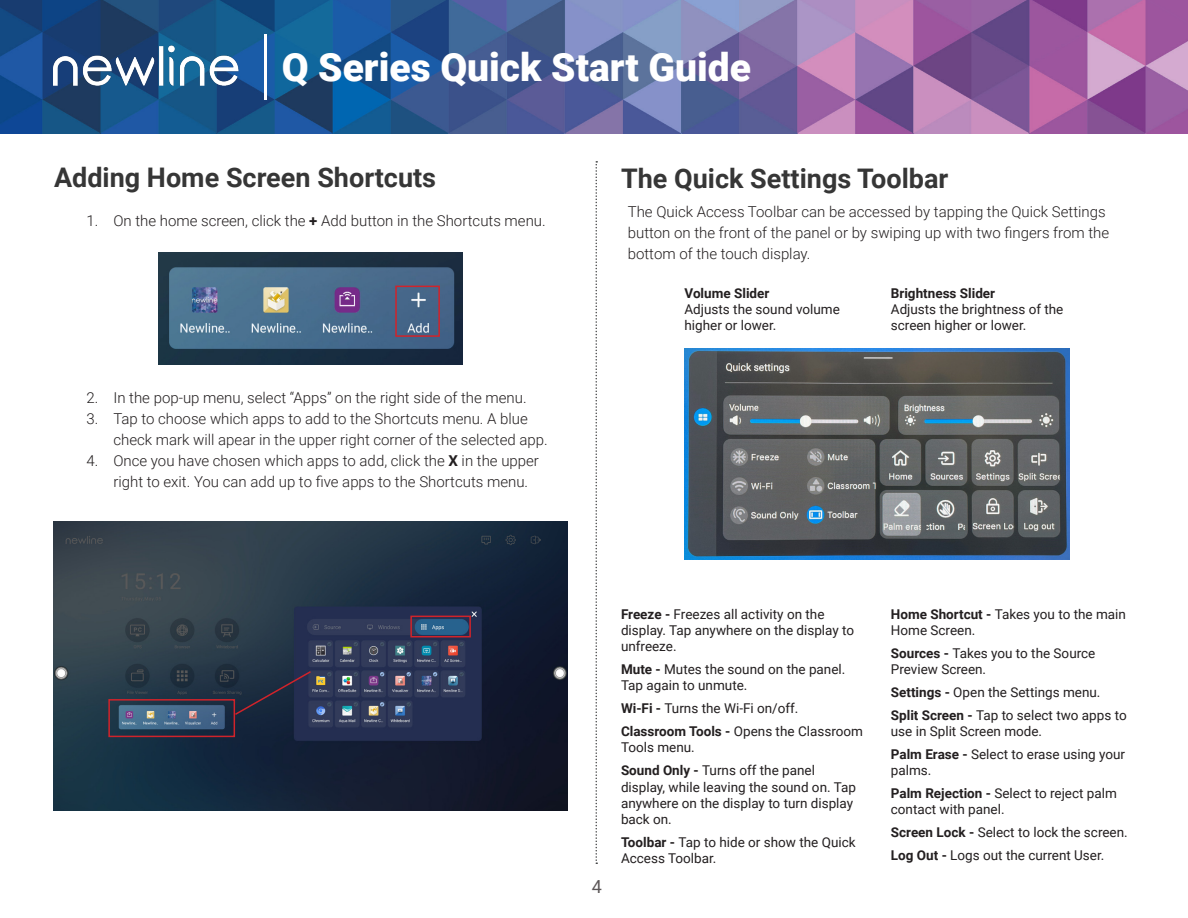
<style>
.page{position:relative;width:1188px;height:918px;background:#fff}
.page>*{position:absolute;margin:0;border:0;box-sizing:border-box;transform-origin:0 0}
.t1{font:900 39px "Roboto";color:#fff}
.t2{font:700 27px "Roboto";color:#363636}
.Paragraph_Style_1{font:18px "Roboto";color:#5c5758}
.t3{font:300 15px/21px "Roboto";color:#231f20}
.t4{font:13.5px/16.2px "Roboto";color:#231f20}
.t5{font:700 13.5px "Roboto";color:#231f20}
.s1{font-weight:700}
</style>
<div class="page">
<img style="left:0;top:0;width:1188px;height:134px">
<hr style="left:264px;top:34px;width:3px;height:66px;background:#fff">
<img style="left:53px;top:46px;width:186px;height:40px">
<img style="left:158px;top:253px;width:305px;height:112px">
<div style="left:395px;top:286px;width:45px;height:51px;border:2px solid #d1232a"></div>
<svg style="left:596px;top:161px;width:1px;height:703px"></svg>
<img style="left:54px;top:521px;width:513px;height:289px">
<svg style="left:233px;top:670px;width:80px;height:46px;background:#242c42"></svg>
<div style="left:108px;top:699px;width:127px;height:38px;border:2px solid #d1232a"></div>
<div style="left:410px;top:616px;width:61px;height:21px;border:2px solid #d1232a"></div>
<img style="left:684px;top:348px;width:386px;height:211px">
<p class="t1" style="left:282px;top:40px;width:471px">Q Series Quick Start Guide</p>
<p class="t2" style="left:54px;top:159px;width:384px">Adding Home Screen Shortcuts</p>
<p class="t3" style="left:86px;top:209px;width:461px">1. On the home screen, click the <span class="s1">+</span> Add button in the Shortcuts menu.</p>
<p class="t3" style="left:86px;top:386px;width:442px">2. In the pop-up menu, select “Apps” on the right side of the menu.</p>
<p class="t3" style="left:113px;top:407px;width:436px;text-indent:-27px">3. Tap to choose which apps to add to the Shortcuts menu. A blue check mark will apear in the upper right corner of the selected app.</p>
<p class="t3" style="left:113px;top:449px;width:427px;text-indent:-27px">4. Once you have chosen which apps to add, click the <span class="s1">X</span> in the upper right to exit. You can add up to five apps to the Shortcuts menu.</p>
<p class="t2" style="left:621px;top:159px;width:329px">The Quick Settings Toolbar</p>
<p class="t3" style="left:628px;top:201px;width:483px">The Quick Access Toolbar can be accessed by tapping the Quick Settings button on the front of the panel or by swiping up with two fingers from the bottom of the touch display.</p>
<p class="t5" style="left:684px;top:284px;width:86px">Volume Slider</p>
<p class="t4" style="left:684px;top:301px;width:157px">Adjusts the sound volume higher or lower.</p>
<p class="t5" style="left:891px;top:284px;width:106px">Brightness Slider</p>
<p class="t4" style="left:891px;top:301px;width:174px">Adjusts the brightness of the screen higher or lower.</p>
<p class="Paragraph_Style_1" style="left:592px;top:874px;width:12px">4</p>
<p class="t4" style="left:621px;top:605px;width:235px"><span class="s1">Freeze -</span> Freezes all activity on the display. Tap anywhere on the display to unfreeze.</p>
<p class="t4" style="left:621px;top:661px;width:226px"><span class="s1">Mute -</span> Mutes the sound on the panel.<br>Tap again to unmute.</p>
<p class="t4" style="left:621px;top:700px;width:179px"><span class="s1">Wi-Fi -</span> Turns the Wi-Fi on/off.</p>
<p class="t4" style="left:621px;top:723px;width:243px"><span class="s1">Classroom Tools -</span> Opens the Classroom<br>Tools menu.</p>
<p class="t4" style="left:621px;top:762px;width:236px"><span class="s1">Sound Only -</span> Turns off the panel display, while leaving the sound on. Tap anywhere on the display to turn display back on.</p>
<p class="t4" style="left:621px;top:833px;width:236px"><span class="s1">Toolbar -</span> Tap to hide or show the Quick<br>Access Toolbar.</p>
<p class="t4" style="left:891px;top:605px;width:237px"><span class="s1">Home Shortcut -</span> Takes you to the main<br>Home Screen.</p>
<p class="t4" style="left:891px;top:644px;width:206px"><span class="s1">Sources -</span> Takes you to the Source<br>Preview Screen.</p>
<p class="t4" style="left:891px;top:684px;width:211px"><span class="s1">Settings -</span> Open the Settings menu.</p>
<p class="t4" style="left:891px;top:707px;width:237px"><span class="s1">Split Screen -</span> Tap to select two apps to use in Split Screen mode.</p>
<p class="t4" style="left:891px;top:746px;width:236px"><span class="s1">Palm Erase -</span> Select to erase using your palms.</p>
<p class="t4" style="left:891px;top:785px;width:228px"><span class="s1">Palm Rejection -</span> Select to reject palm contact with panel.</p>
<p class="t4" style="left:891px;top:824px;width:238px"><span class="s1">Screen Lock -</span> Select to lock the screen.</p>
<p class="t4" style="left:891px;top:847px;width:215px"><span class="s1">Log Out -</span> Logs out the current User.</p>
</div>
